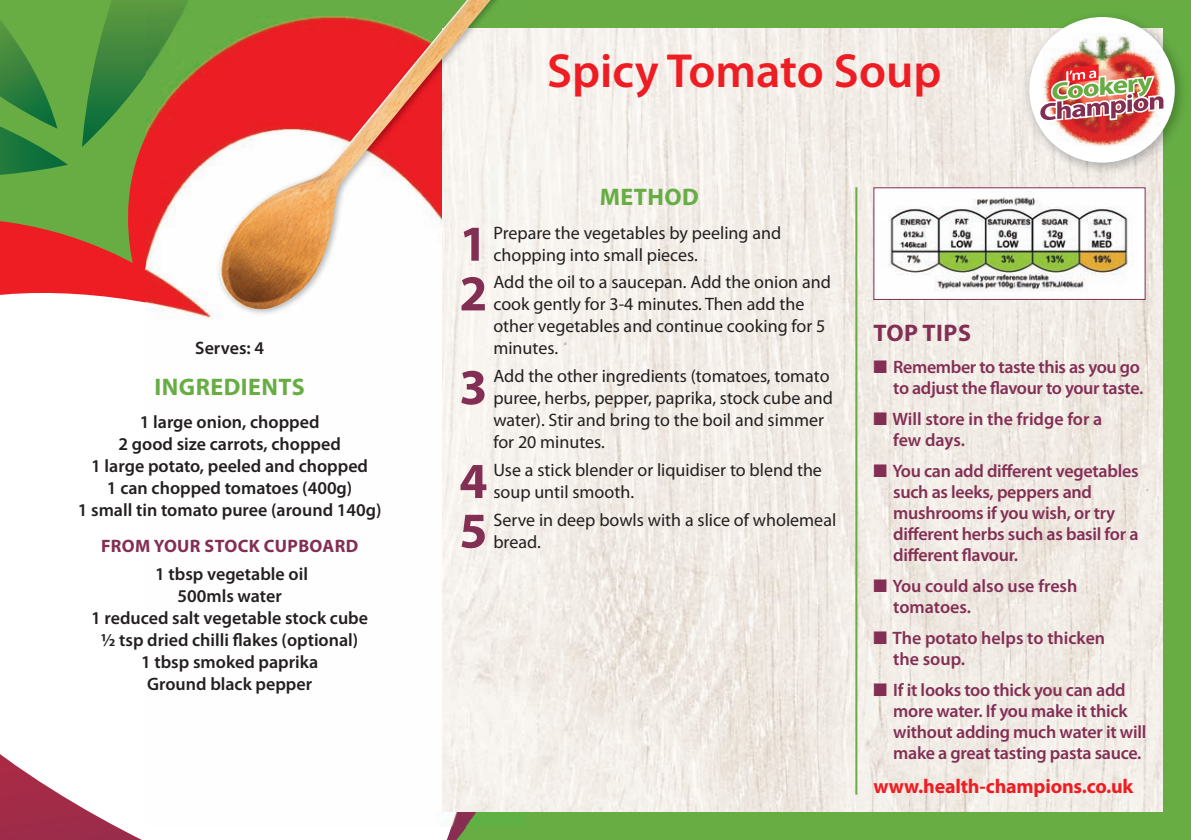
<style>
.page{position:relative;width:1191px;height:840px;background:#fff}
.page>*{position:absolute;margin:0;border:0;box-sizing:border-box;transform-origin:0 0}
.t1{font:700 50.6px "Myriad Pro";color:#832f54}
.t2{font:600 48px "Myriad Pro";color:#ee1d23}
.t3{font:700 24px "Myriad Pro";letter-spacing:.02em;color:#67ad44}
.t4{font:700 24px "Myriad Pro";letter-spacing:.02em;color:#832f54}
.t5{font:700 20px "Myriad Pro";letter-spacing:-.01em;color:#ee1d23}
.t6{font:18px/22px "Myriad Pro";color:#231f20}
.t7{font:600 18px/21px "Myriad Pro";letter-spacing:-.015em;color:#832f54}
.t8{font:600 18px/22px "Myriad Pro";color:#231f20;text-align:center}
.t9{font:700 18px "Myriad Pro";letter-spacing:.02em;color:#832f54}
</style>
<div class="page">
<div style="left:0;top:0;width:1191px;height:839px;background:#67ad44"></div>
<svg style="left:82px;top:105px;width:5px;height:42px"></svg>
<svg style="left:87px;top:0;width:503px;height:839px"></svg>
<svg style="left:0;top:193px;width:339px;height:646px;background:#f2d9d7"></svg>
<img style="left:526px;top:28px;width:636px;height:783px">
<img style="left:462px;top:811px;width:64px;height:15px">
<img style="left:146px;top:0;width:380px;height:106px">
<div style="left:146px;top:106px;width:316px;height:720px;background:#fefefe"></div>
<img style="left:442px;top:28px;width:84px;height:783px">
<img style="left:212px;top:0;width:292px;height:311px">
<img style="left:1017px;top:17px;width:166px;height:164px">
<div style="left:1029px;top:17px;width:145px;height:145px;background:#fff;border-radius:50%"></div>
<img style="left:1043px;top:34px;width:118px;height:112px">
<img style="left:1040px;top:64px;width:124px;height:58px">
<hr style="left:855px;top:187px;width:2px;height:607px;background:#67ad44">
<div style="left:874px;top:188px;width:270px;height:111px;background:#fff"></div>
<img style="left:888px;top:191px;width:245px;height:100px">
<div style="left:873px;top:187px;width:272px;height:113px;border:1px solid #832f54"></div>
<svg style="left:0;top:20px;width:68px;height:206px"></svg>
<p class="t8" style="left:195px;top:338px;width:70px">Serves: 4</p>
<h3 class="t3" style="left:154px;top:377px;width:152px">INGREDIENTS</h3>
<p class="t8" style="left:78px;top:412px;width:305px">1 large onion, chopped<br>2 good size carrots, chopped<br>1 large potato, peeled and chopped<br>1 can chopped tomatoes (400g)<br>1 small tin tomato puree (around 140g)</p>
<p class="t9" style="left:101px;top:539px;width:259px">FROM YOUR STOCK CUPBOARD</p>
<p class="t8" style="left:91px;top:564px;width:278px">1 tbsp vegetable oil<br>500mls water<br>1 reduced salt vegetable stock cube ½ tsp dried chilli flakes (optional)<br>1 tbsp smoked paprika<br>Ground black pepper</p>
<h2 class="t2" style="left:547px;top:53px;width:396px">Spicy Tomato Soup</h2>
<h3 class="t3" style="left:600px;top:188px;width:101px">METHOD</h3>
<h1 class="t1" style="left:459px;top:224px;width:30px">1</h1>
<p class="t6" style="left:493px;top:223px;width:289px">Prepare the vegetables by peeling and chopping into small pieces.</p>
<h1 class="t1" style="left:459px;top:274px;width:30px">2</h1>
<p class="t6" style="left:493px;top:272px;width:339px">Add the oil to a saucepan. Add the onion and cook gently for 3-4 minutes. Then add the other vegetables and continue cooking for 5 minutes.</p>
<h1 class="t1" style="left:459px;top:368px;width:30px">3</h1>
<p class="t6" style="left:493px;top:366px;width:341px">Add the other ingredients (tomatoes, tomato puree, herbs, pepper, paprika, stock cube and water). Stir and bring to the boil and simmer for 20 minutes.</p>
<h1 class="t1" style="left:459px;top:461px;width:30px">4</h1>
<p class="t6" style="left:493px;top:460px;width:330px">Use a stick blender or liquidiser to blend the soup until smooth.</p>
<h1 class="t1" style="left:459px;top:511px;width:30px">5</h1>
<p class="t6" style="left:493px;top:509px;width:344px">Serve in deep bowls with a slice of wholemeal bread.</p>
<h3 class="t4" style="left:873px;top:323px;width:99px">TOP TIPS</h3>
<p class="t7" style="left:873px;top:358px;width:271px;text-align:right">■ Remember to taste this as you go to adjust the flavour to your taste.</p>
<p class="t7" style="left:893px;top:409px;width:211px;text-indent:-20px">■ Will store in the fridge for a few days.</p>
<p class="t7" style="left:893px;top:461px;width:247px;text-indent:-20px">■ You can add different vegetables such as leeks, peppers and mushrooms if you wish, or try different herbs such as basil for a different flavour.</p>
<p class="t7" style="left:893px;top:576px;width:186px;text-indent:-20px">■ You could also use fresh tomatoes.</p>
<p class="t7" style="left:893px;top:628px;width:214px;text-indent:-20px">■ The potato helps to thicken the soup.</p>
<p class="t7" style="left:893px;top:680px;width:255px;text-indent:-20px">■ If it looks too thick you can add more water. If you make it thick without adding much water it will make a great tasting pasta sauce.</p>
<p class="t5" style="left:873px;top:777px;width:261px">www.health-champions.co.uk</p>
</div>
